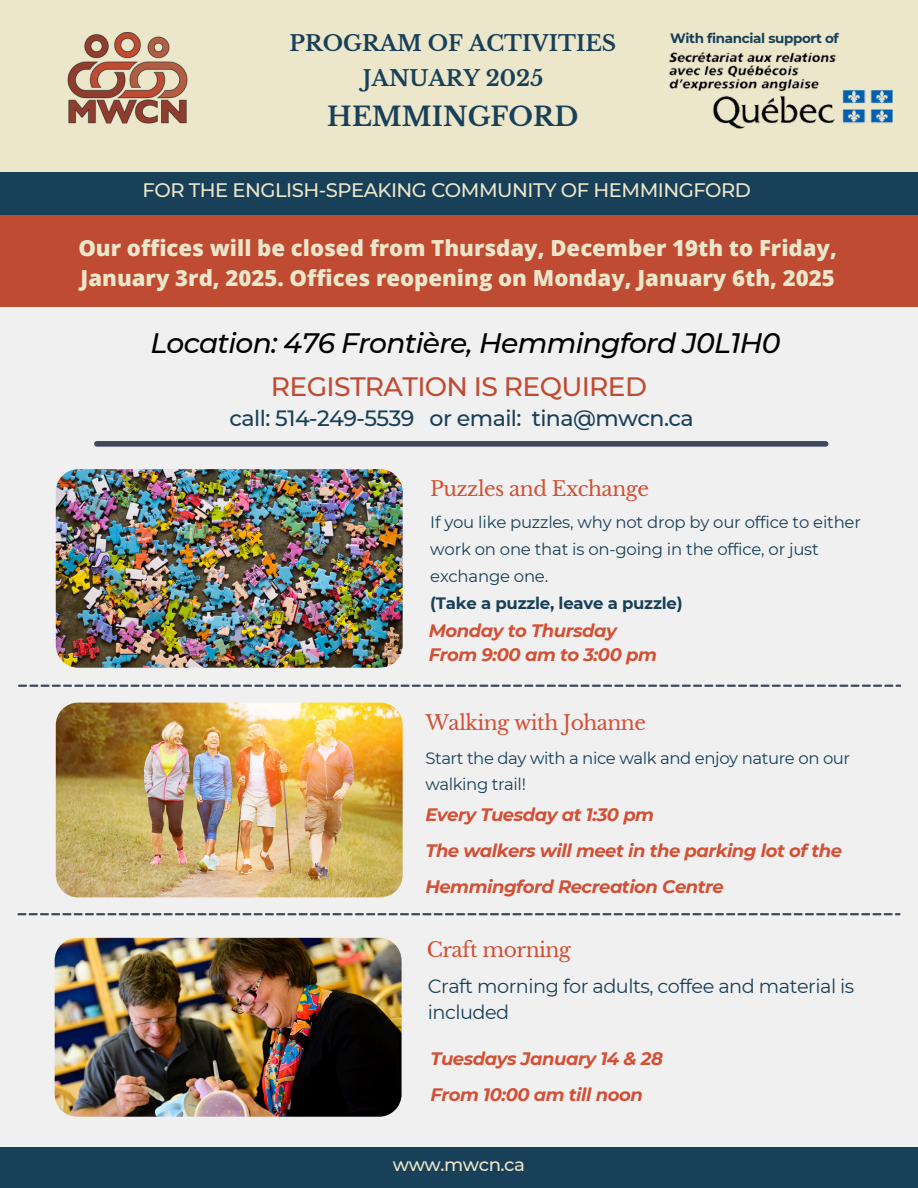
<style>
.page{position:relative;width:918px;height:1188px;background:#f1f0f0}
.page>*{position:absolute;margin:0;border:0;box-sizing:border-box;transform-origin:0 0}
.t1{font:italic 500 28.05px "Montserrat";letter-spacing:-.025em;color:#000}
.t2{font:500 26.55px "Montserrat";letter-spacing:-.025em;color:#c04b33}
.t3{font:700 26.1px "Libre Baskerville";color:#184059}
.t4{font:800 22.2px/30.5px "Open Sans";color:#ece6ca}
.t5{font:500 22.05px "Montserrat";letter-spacing:-.025em;color:#184059}
.t6{font:700 21.6px/34.8px "Libre Baskerville";color:#184059;text-align:center}
.t7{font:20.25px "Libre Baskerville";letter-spacing:-.025em;color:#d25035}
.t8{font:500 19.5px "Montserrat";letter-spacing:-.025em;color:#ece6ca}
.t9{font:19.2px/25.8px "Montserrat";letter-spacing:-.025em;color:#184059}
.t10{font:500 18.15px "Montserrat";letter-spacing:-.025em;color:#ece6ca}
.t11{font:italic 700 18px/36px "Montserrat";letter-spacing:-.025em;color:#d25035}
.t12{font:16.5px/27px "Montserrat";letter-spacing:-.015em;color:#184059}
.t13{font:700 16.5px "Montserrat";letter-spacing:-.015em;color:#184059}
.t14{font:700 13.5px "Montserrat";letter-spacing:-.025em;color:#184059}
</style>
<div class="page">
<div style="left:0;top:0;width:918px;height:179px;background:#ece6ca"></div>
<div style="left:0;top:1148px;width:918px;height:40px;background:#184059"></div>
<img style="left:67px;top:32px;width:121px;height:91px">
<div style="left:0;top:172px;width:918px;height:44px;background:#184059"></div>
<div style="left:97px;top:441px;width:729px;height:6px;background:#3f495d"></div>
<svg style="left:18px;top:685px;width:883px;height:2px;background:#717886"></svg>
<svg style="left:17px;top:913px;width:884px;height:2px;background:#6d7483"></svg>
<img style="left:669px;top:52px;width:223px;height:77px">
<img style="left:56px;top:469px;width:346px;height:199px;border-radius:23px">
<img style="left:56px;top:703px;width:346px;height:194px;border-radius:23px">
<div style="left:0;top:215px;width:918px;height:92px;background:#c04b33"></div>
<img style="left:55px;top:938px;width:346px;height:179px;border-radius:22px">
<p class="t6" style="left:290px;top:26px;width:328px">PROGRAM OF ACTIVITIES<br>JANUARY 2025</p>
<p class="t3" style="left:327px;top:101px;width:253px">HEMMINGFORD</p>
<p class="t14" style="left:670px;top:30px;width:170px">With financial support of</p>
<p class="t8" style="left:143px;top:178px;width:610px">FOR THE ENGLISH-SPEAKING COMMUNITY OF HEMMINGFORD</p>
<p class="t4" style="left:78px;top:232px;width:760px">Our offices will be closed from Thursday, December 19th to Friday,<br>January 3rd, 2025. Offices reopening on Monday, January 6th, 2025</p>
<p class="t1" style="left:151px;top:326px;width:632px">Location: 476 Frontière, Hemmingford J0L1H0</p>
<h2 class="t2" style="left:271px;top:371px;width:378px">REGISTRATION IS REQUIRED</h2>
<p class="t5" style="left:230px;top:404px;width:466px">call: 514-249-5539 or email: tina@mwcn.ca</p>
<p class="t7" style="left:430px;top:476px;width:220px">Puzzles and Exchange</p>
<p class="t12" style="left:430px;top:508px;width:432px">If you like puzzles, why not drop by our office to either work on one that is on-going in the office, or just exchange one.</p>
<h6 class="t13" style="left:430px;top:593px;width:254px">(Take a puzzle, leave a puzzle)</h6>
<h4 class="t11" style="left:429px;top:612px;width:190px">Monday to Thursday</h4>
<h2 class="t11" style="left:429px;top:637px;width:230px">From 9:00 am to 3:00 pm</h2>
<p class="t7" style="left:425px;top:710px;width:222px">Walking with Johanne</p>
<h5 class="t12" style="left:425px;top:745px;width:426px;line-height:25.8px">Start the day with a nice walk and enjoy nature on our walking trail!</h5>
<p class="t11" style="left:425px;top:796px;width:230px">Every Tuesday at 1:30 pm</p>
<p class="t11" style="left:425px;top:832px;width:418px">The walkers will meet in the parking lot of the<br>Hemmingford Recreation Centre</p>
<h5 class="t7" style="left:427px;top:937px;width:146px">Craft morning</h5>
<p class="t9" style="left:428px;top:973px;width:428px">Craft morning for adults, coffee and material is included</p>
<p class="t11" style="left:430px;top:1040px;width:234px">Tuesdays January 14 &amp; 28</p>
<p class="t11" style="left:430px;top:1076px;width:214px">From 10:00 am till noon</p>
<h3 class="t10" style="left:393px;top:1153px;width:134px">www.mwcn.ca</h3>
</div>
